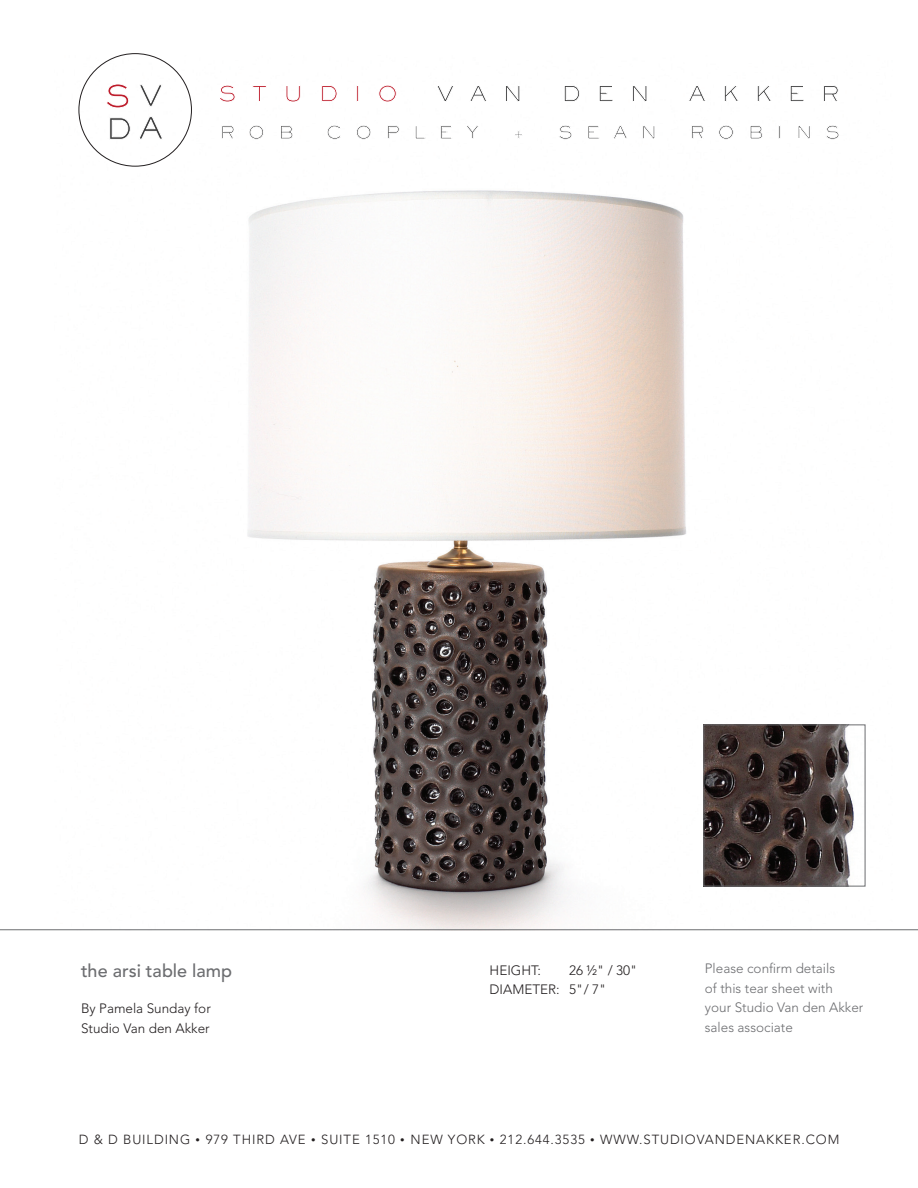
<style>
.page{position:relative;width:918px;height:1188px;background:#fff}
.page>*{position:absolute;margin:0;border:0;box-sizing:border-box;transform-origin:0 0}
.t1{font:500 18px "Avenir";color:#6c6d70}
.t2{font:300 13.5px/19.5px "Avenir";color:#6c6d70}
.t3{font:300 13.5px/19.5px "Avenir";color:#231f20}
.t4{font:300 13.2px "Avenir";letter-spacing:.07em;color:#231f20}
.s1{font-size:9px}
</style>
<div class="page">
<img style="left:78px;top:56px;width:788px;height:873px">
<hr style="left:0;top:929px;width:918px;height:1px;background:#6c6d70">
<img style="left:705px;top:726px;width:158px;height:158px">
<div style="left:703px;top:724px;width:162px;height:162px;border:1px solid #6c6d70"></div>
<svg style="left:222px;top:125px;width:12px;height:14px"></svg>
<svg style="left:249px;top:125px;width:15px;height:14px"></svg>
<svg style="left:280px;top:125px;width:13px;height:14px"></svg>
<svg style="left:327px;top:125px;width:14px;height:14px"></svg>
<svg style="left:356px;top:125px;width:15px;height:14px"></svg>
<svg style="left:387px;top:125px;width:12px;height:14px"></svg>
<svg style="left:415px;top:125px;width:11px;height:14px"></svg>
<svg style="left:440px;top:125px;width:12px;height:14px"></svg>
<svg style="left:465px;top:125px;width:14px;height:14px"></svg>
<svg style="left:514px;top:130px;width:9px;height:9px"></svg>
<svg style="left:558px;top:125px;width:14px;height:14px"></svg>
<svg style="left:588px;top:125px;width:12px;height:14px"></svg>
<svg style="left:613px;top:125px;width:15px;height:14px"></svg>
<svg style="left:643px;top:125px;width:12px;height:14px"></svg>
<svg style="left:691px;top:125px;width:13px;height:14px"></svg>
<svg style="left:719px;top:125px;width:15px;height:14px"></svg>
<svg style="left:750px;top:125px;width:13px;height:14px"></svg>
<svg style="left:779px;top:125px;width:2px;height:14px"></svg>
<svg style="left:798px;top:125px;width:12px;height:14px"></svg>
<svg style="left:825px;top:125px;width:14px;height:14px"></svg>
<svg style="left:219px;top:85px;width:16px;height:17px"></svg>
<svg style="left:252px;top:85px;width:15px;height:17px"></svg>
<svg style="left:286px;top:85px;width:15px;height:17px"></svg>
<svg style="left:321px;top:85px;width:16px;height:17px"></svg>
<svg style="left:357px;top:85px;width:2px;height:17px"></svg>
<svg style="left:379px;top:85px;width:17px;height:17px"></svg>
<svg style="left:436px;top:85px;width:18px;height:17px"></svg>
<svg style="left:469px;top:85px;width:18px;height:17px"></svg>
<svg style="left:505px;top:85px;width:15px;height:17px"></svg>
<svg style="left:564px;top:85px;width:16px;height:17px"></svg>
<svg style="left:599px;top:85px;width:14px;height:17px"></svg>
<svg style="left:632px;top:85px;width:15px;height:17px"></svg>
<svg style="left:688px;top:85px;width:18px;height:17px"></svg>
<svg style="left:724px;top:85px;width:15px;height:17px"></svg>
<svg style="left:757px;top:85px;width:15px;height:17px"></svg>
<svg style="left:790px;top:85px;width:14px;height:17px"></svg>
<svg style="left:823px;top:85px;width:15px;height:17px"></svg>
<svg style="left:106px;top:83px;width:23px;height:25px"></svg>
<svg style="left:139px;top:84px;width:24px;height:23px"></svg>
<svg style="left:109px;top:117px;width:22px;height:23px"></svg>
<svg style="left:138px;top:116px;width:26px;height:24px"></svg>
<p class="t1" style="left:81px;top:960px;width:153px">the arsi table lamp</p>
<p class="t3" style="left:81px;top:999px;width:131px">By Pamela Sunday for<br>Studio Van den Akker</p>
<p class="t3" style="left:490px;top:960px;width:53px">HEIGHT:</p>
<p class="t3" style="left:569px;top:960px;width:70px">26 ½" / 30"</p>
<p class="t3" style="left:490px;top:980px;width:118px">DIAMETER: 5" / 7"</p>
<p class="t2" style="left:705px;top:959px;width:160px">Please confirm details<br>of this tear sheet with<br>your Studio Van den Akker sales associate</p>
<p class="t4" style="left:79px;top:1132px;width:762px">D &amp; D BUILDING <span class="s1">•</span> 979 THIRD AVE <span class="s1">•</span> SUITE 1510 <span class="s1">•</span> NEW YORK <span class="s1">•</span> 212.644.3535 <span class="s1">•</span> WWW.STUDIOVANDENAKKER.COM</p>
</div>
